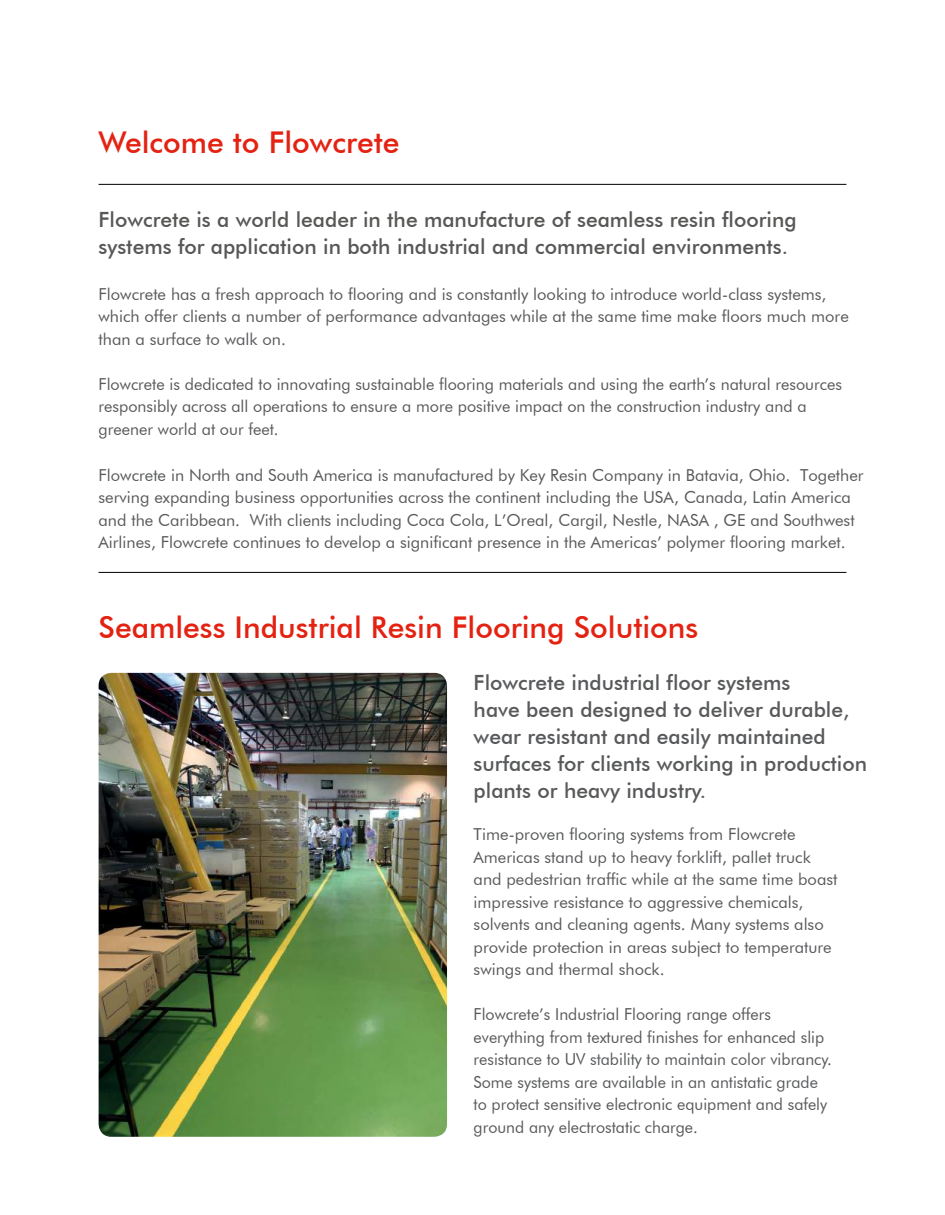
<style>
.page{position:relative;width:945px;height:1215px;background:#fff}
.page>*{position:absolute;margin:0;border:0;box-sizing:border-box;transform-origin:0 0}
.t1{font:500 30px "Futura BT";color:#e42212}
.t2{font:500 21px/27px "Futura BT";color:#58595b}
.t3{font:500 21px/27px "Futura BT";color:#575756}
.t4{font:16.5px/22.5px "Futura BT";color:#58595b}
</style>
<div class="page">
<hr style="left:99px;top:184px;width:747px;height:1px;background:#000">
<hr style="left:99px;top:572px;width:747px;height:1px;background:#000">
<img style="left:99px;top:673px;width:348px;height:464px">
<h1 class="t1" style="left:99px;top:124px;width:302px">Welcome to Flowcrete</h1>
<p class="t3" style="left:99px;top:205px;width:700px">Flowcrete is a world leader in the manufacture of seamless resin flooring systems for application in both industrial and commercial environments.</p>
<p class="t4" style="left:99px;top:283px;width:752px">Flowcrete has a fresh approach to flooring and is constantly looking to introduce world-class systems, which offer clients a number of performance advantages while at the same time make floors much more than a surface to walk on.</p>
<p class="t4" style="left:99px;top:373px;width:745px">Flowcrete is dedicated to innovating sustainable flooring materials and using the earth’s natural resources responsibly across all operations to ensure a more positive impact on the construction industry and a greener world at our feet.</p>
<p class="t4" style="left:99px;top:464px;width:767px">Flowcrete in North and South America is manufactured by Key Resin Company in Batavia, Ohio. Together serving expanding business opportunities across the continent including the USA, Canada, Latin America and the Caribbean. With clients including Coca Cola, L’Oreal, Cargil, Nestle, NASA , GE and Southwest Airlines, Flowcrete continues to develop a significant presence in the Americas’ polymer flooring market.</p>
<h1 class="t1" style="left:99px;top:609px;width:601px">Seamless Industrial Resin Flooring Solutions</h1>
<p class="t2" style="left:474px;top:669px;width:395px">Flowcrete industrial floor systems<br>have been designed to deliver durable, wear resistant and easily maintained surfaces for clients working in production plants or heavy industry.</p>
<p class="t4" style="left:474px;top:823px;width:365px">Time-proven flooring systems from Flowcrete Americas stand up to heavy forklift, pallet truck and pedestrian traffic while at the same time boast impressive resistance to aggressive chemicals, solvents and cleaning agents. Many systems also provide protection in areas subject to temperature swings and thermal shock.</p>
<p class="t4" style="left:474px;top:1003px;width:360px">Flowcrete’s Industrial Flooring range offers everything from textured finishes for enhanced slip resistance to UV stability to maintain color vibrancy.<br>Some systems are available in an antistatic grade to protect sensitive electronic equipment and safely ground any electrostatic charge.</p>
</div>
